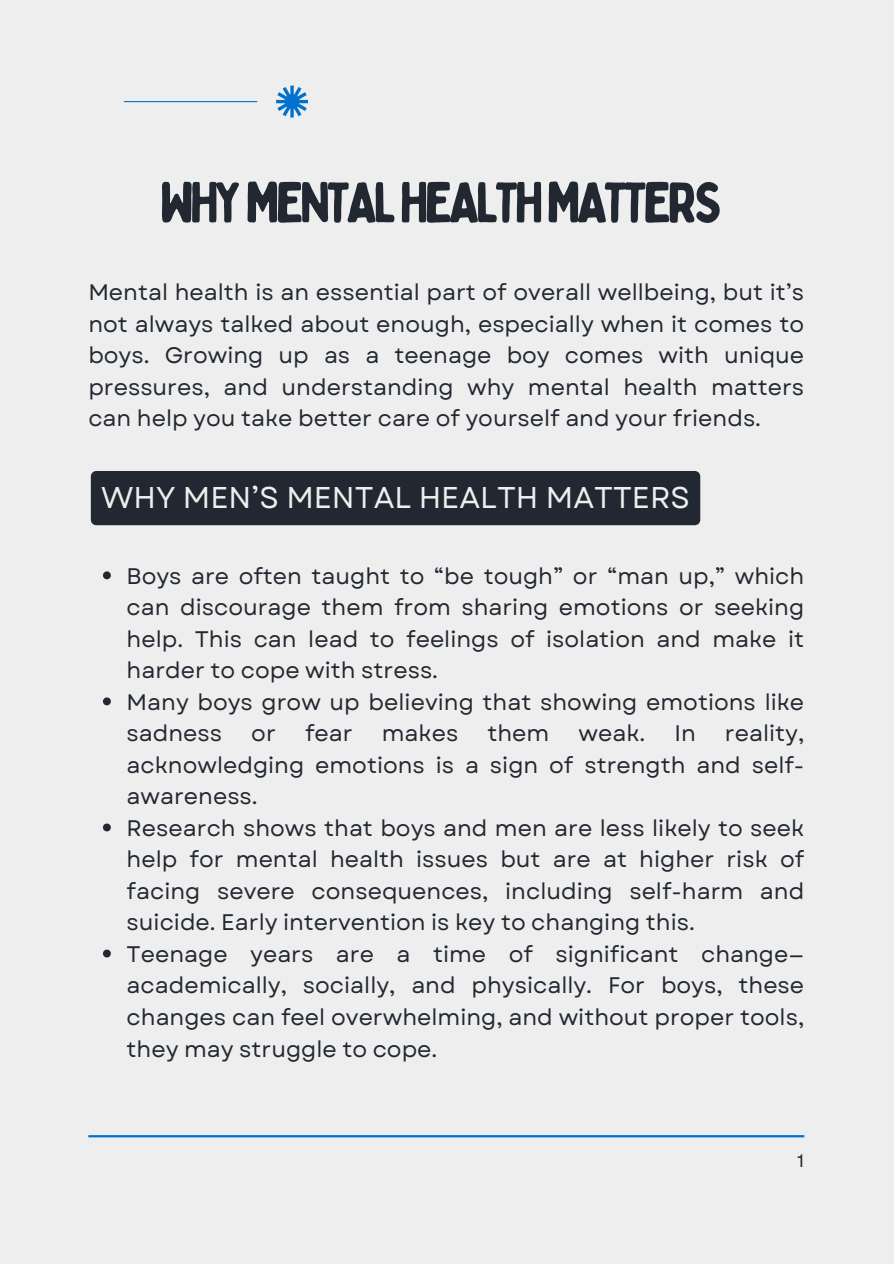
<style>
.page{position:relative;width:894px;height:1264px;background:#fff}
.page>*{position:absolute;margin:0;border:0;box-sizing:border-box;transform-origin:0 0}
.t1{font:57px "Bobby Jones Soft";letter-spacing:-.075em;color:#222831}
.t2{font:30px "Garet";color:#eee}
.t3{font:22.5px/31.5px "Garet";color:#222831;text-align:justify}
.t4{font:18px "Garet";color:#222831}
</style>
<div class="page">
<div style="left:0;top:0;width:893px;height:1263px;background:#eee"></div>
<hr style="left:88px;top:1135px;width:716px;height:2px;background:#0072ce">
<hr style="left:124px;top:101px;width:133px;height:1px;background:#0072ce">
<div style="left:91px;top:471px;width:609px;height:54px;background:#222831"></div>
<svg style="left:103px;top:571px;width:8px;height:8px"></svg>
<svg style="left:103px;top:697px;width:8px;height:8px"></svg>
<svg style="left:103px;top:823px;width:8px;height:8px"></svg>
<svg style="left:103px;top:949px;width:8px;height:8px"></svg>
<svg style="left:276px;top:86px;width:31px;height:31px"></svg>
<h2 class="t1" style="left:160px;top:167px;width:565px">WHYMENTALHEALTHMATTERS</h2>
<p class="t3" style="left:88px;top:276px;width:717px">Mental health is an essential part of overall wellbeing, but it’s not always talked about enough, especially when it comes to boys. Growing up as a teenage boy comes with unique pressures, and understanding why mental health matters can help you take better care of yourself and your friends.</p>
<h1 class="t2" style="left:101px;top:475px;width:590px">WHY MEN’S MENTAL HEALTH MATTERS</h1>
<p class="t3" style="left:127px;top:560px;width:679px">Boys are often taught to “be tough” or “man up,” which can discourage them from sharing emotions or seeking help. This can lead to feelings of isolation and make it harder to cope with stress.</p>
<p class="t3" style="left:127px;top:686px;width:679px">Many boys grow up believing that showing emotions like sadness</p>
<p class="t3" style="left:251px;top:717px;width:26px">or</p>
<p class="t3" style="left:305px;top:717px;width:49px">fear</p>
<p class="t3" style="left:381px;top:717px;width:78px">makes</p>
<p class="t3" style="left:487px;top:717px;width:63px">them</p>
<p class="t3" style="left:578px;top:717px;width:68px">weak.</p>
<p class="t3" style="left:674px;top:717px;width:23px">In</p>
<p class="t3" style="left:127px;top:717px;width:679px;text-indent:598px">reality, acknowledging emotions is a sign of strength and self&shy;awareness.</p>
<p class="t3" style="left:127px;top:812px;width:679px">Research shows that boys and men are less likely to seek help for mental health issues but are at higher risk of facing severe consequences, including self-harm and suicide. Early intervention is key to changing this.</p>
<p class="t3" style="left:127px;top:938px;width:679px">Teenage years are a time of significant change— academically, socially, and physically. For boys, these changes can feel overwhelming, and without proper tools, they may struggle to cope.</p>
<p class="t4" style="left:797px;top:1147px;width:8px">1</p>
</div>
